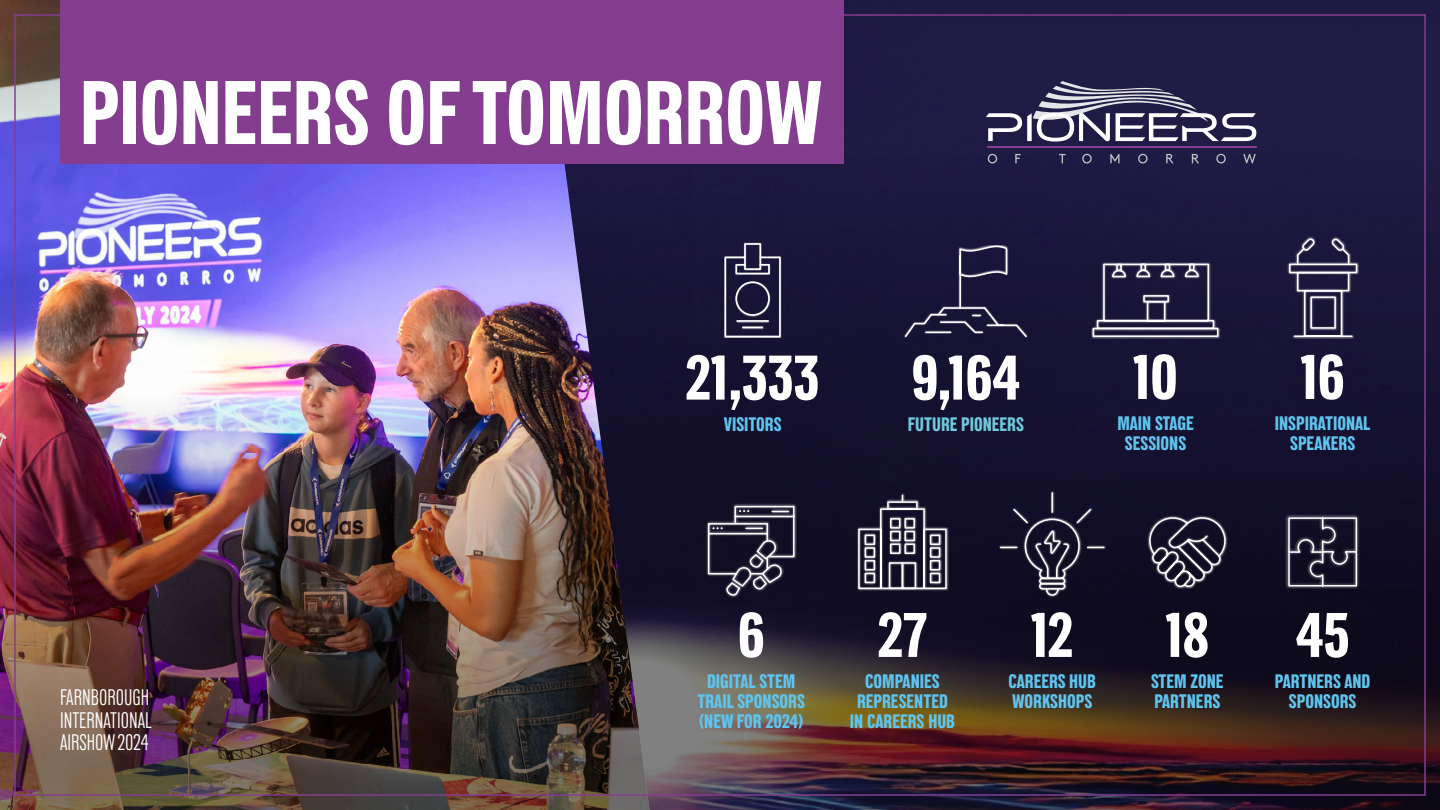
<style>
.page{position:relative;width:1440px;height:810px;background:#fff}
.page>*{position:absolute;margin:0;border:0;box-sizing:border-box;transform-origin:0 0}
.t1{font:700 condensed 90px "Lorimer No 2";color:#fff}
.t2{font:700 condensed 62.78px "Lorimer No 2";color:#fff}
.t3{font:300 condensed 22.5px/22.5px "Lorimer No 2";color:#fff;text-align:justify}
.t4{font:700 condensed 19.5px/19.5px "Lorimer No 2";color:#5fc5f0;text-align:center}
.t5{font:700 condensed 19.5px "Lorimer No 2";color:#70c9db}
</style>
<div class="page">
<div style="left:843px;top:0;width:597px;height:142px;background:#211c45"></div>
<svg style="left:650px;top:142px;width:790px;height:668px;background:#221a30"></svg>
<svg style="left:986px;top:81px;width:270px;height:61px;background:#585573"></svg>
<svg style="left:988px;top:154px;width:9px;height:10px"></svg>
<svg style="left:1015px;top:154px;width:6px;height:9px"></svg>
<svg style="left:1059px;top:154px;width:7px;height:9px"></svg>
<svg style="left:1082px;top:154px;width:10px;height:10px"></svg>
<svg style="left:1110px;top:154px;width:10px;height:9px"></svg>
<svg style="left:1138px;top:154px;width:10px;height:10px"></svg>
<svg style="left:1166px;top:154px;width:8px;height:9px"></svg>
<svg style="left:1192px;top:154px;width:7px;height:9px"></svg>
<svg style="left:1216px;top:154px;width:10px;height:10px"></svg>
<svg style="left:1243px;top:154px;width:13px;height:9px"></svg>
<hr style="left:988px;top:147px;width:269px;height:1px;background:#843d8f">
<div style="left:1287px;top:236px;width:72px;height:103px;background:#fff;opacity:.75"></div>
<svg style="left:1288px;top:237px;width:70px;height:101px;background:#423f5c"></svg>
<div style="left:998px;top:490px;width:108px;height:108px;background:#110d25"></div>
<svg style="left:999px;top:491px;width:106px;height:106px"></svg>
<div style="left:1147px;top:515px;width:81px;height:74px;background:#fff;opacity:.75"></div>
<svg style="left:1148px;top:516px;width:78px;height:73px;background:#3f3c4e"></svg>
<div style="left:706px;top:503px;width:91px;height:95px;background:#fff;opacity:.75"></div>
<svg style="left:707px;top:505px;width:88px;height:92px;background:#3f3c4e"></svg>
<div style="left:857px;top:493px;width:92px;height:98px;background:#fff;opacity:.75"></div>
<svg style="left:857px;top:495px;width:90px;height:95px;background:#504e5f"></svg>
<svg style="left:724px;top:242px;width:57px;height:96px;background:#413e5a"></svg>
<div style="left:736px;top:281px;width:34px;height:35px;border:2px solid #fff;border-radius:50%"></div>
<div style="left:904px;top:245px;width:124px;height:94px;background:#fff;opacity:.75"></div>
<svg style="left:904px;top:246px;width:124px;height:92px;background:#292546"></svg>
<div style="left:1091px;top:262px;width:130px;height:77px;background:#fff;opacity:.75"></div>
<svg style="left:1092px;top:263px;width:127px;height:75px;background:#45425e"></svg>
<div style="left:1285px;top:515px;width:75px;height:74px;background:#fff;opacity:.75"></div>
<svg style="left:1288px;top:517px;width:70px;height:70px;background:#3f3c4e"></svg>
<img style="left:0;top:0;width:650px;height:810px">
<div style="left:60px;top:0;width:783px;height:164px;background:#843d8f"></div>
<h1 class="t1" style="left:80px;top:62px;width:744px">PIONEERS OF TOMORROW</h1>
<p class="t3" style="left:60px;top:686px;width:93px">FARNBOROUGH INTERNATIONAL AIRSHOW 2024</p>
<h2 class="t2" style="left:686px;top:342px;width:135px">21,333</h2>
<p class="t4" style="left:724px;top:414px;width:59px">VISITORS</p>
<h2 class="t2" style="left:912px;top:342px;width:110px">9,164</h2>
<p class="t5" style="left:908px;top:413px;width:118px">FUTURE PIONEERS</p>
<h2 class="t2" style="left:1133px;top:342px;width:46px">10</h2>
<p class="t4" style="left:1117px;top:414px;width:78px">MAIN STAGE<br>SESSIONS</p>
<h2 class="t2" style="left:1301px;top:342px;width:45px">16</h2>
<p class="t4" style="left:1275px;top:414px;width:97px">INSPIRATIONAL<br>SPEAKERS</p>
<h2 class="t2" style="left:738px;top:600px;width:28px">6</h2>
<p class="t4" style="left:697px;top:672px;width:109px">DIGITAL STEM<br>TRAIL SPONSORS (NEW FOR 2024)</p>
<h2 class="t2" style="left:878px;top:600px;width:50px">27</h2>
<p class="t4" style="left:850px;top:672px;width:107px">COMPANIES<br>REPRESENTED<br>IN CAREERS HUB</p>
<h2 class="t2" style="left:1031px;top:600px;width:44px">12</h2>
<p class="t4" style="left:1009px;top:672px;width:89px;text-align:left">CAREERS HUB<br>WORKSHOPS</p>
<h2 class="t2" style="left:1166px;top:600px;width:45px">18</h2>
<p class="t4" style="left:1151px;top:672px;width:74px;text-align:left">STEM ZONE<br>PARTNERS</p>
<h2 class="t2" style="left:1296px;top:600px;width:56px">45</h2>
<p class="t4" style="left:1275px;top:672px;width:97px">PARTNERS AND<br>SPONSORS</p>
</div>
